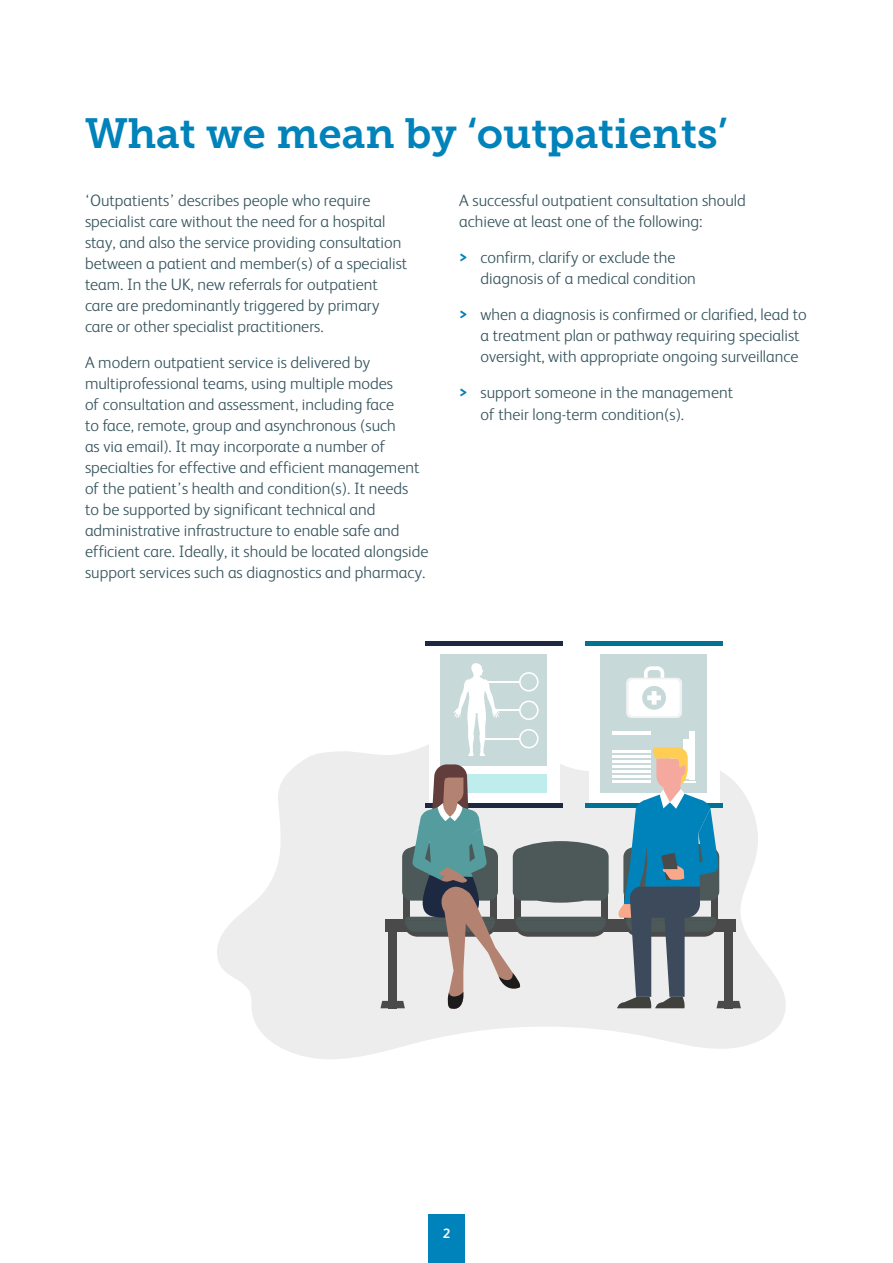
<style>
.page{position:relative;width:893px;height:1263px;background:#fff}
.page>*{position:absolute;margin:0;border:0;box-sizing:border-box;transform-origin:0 0}
.t1{font:42px "Museo Slab 700";color:#0082ba}
.t2{font:300 16.5px/21px "FS Albert";color:#34535c}
.t3{font:700 13.5px "FS Albert";color:#fff}
.s1{font-weight:700;color:#0082ba}
</style>
<div class="page">
<div style="left:428px;top:1214px;width:37px;height:49px;background:#0082ba"></div>
<svg style="left:217px;top:745px;width:569px;height:314px;fill:#ededed"></svg>
<div style="left:429px;top:641px;width:130px;height:164px;background:#fff"></div>
<div style="left:425px;top:641px;width:138px;height:5px;background:#1c2940"></div>
<div style="left:441px;top:654px;width:106px;height:112px;background:#c7d9d9"></div>
<svg style="left:454px;top:663px;width:85px;height:93px"></svg>
<hr style="left:482px;top:738px;width:38px;height:1px;background:#fff">
<div style="left:589px;top:641px;width:130px;height:164px;background:#fff"></div>
<div style="left:585px;top:641px;width:138px;height:5px;background:#007394"></div>
<div style="left:585px;top:803px;width:138px;height:5px;background:#007394"></div>
<div style="left:600px;top:654px;width:107px;height:139px;background:#c7d9d9"></div>
<div style="left:626px;top:678px;width:56px;height:40px;background:#f2f2f2;border-radius:5px"></div>
<div style="left:629px;top:679px;width:51px;height:37px;background:#fff;border-radius:5px"></div>
<div style="left:642px;top:686px;width:24px;height:24px;background:#c7d9d9;border-radius:50%"></div>
<svg style="left:647px;top:691px;width:14px;height:14px"></svg>
<svg style="left:644px;top:666px;width:20px;height:12px"></svg>
<hr style="left:612px;top:731px;width:38px;height:4px;background:#fff">
<hr style="left:612px;top:750px;width:38px;height:3px;background:#fff">
<hr style="left:612px;top:755px;width:38px;height:3px;background:#fff">
<hr style="left:612px;top:760px;width:38px;height:3px;background:#fff">
<hr style="left:612px;top:765px;width:38px;height:3px;background:#fff">
<hr style="left:612px;top:770px;width:38px;height:3px;background:#fff">
<hr style="left:612px;top:775px;width:38px;height:3px;background:#fff">
<hr style="left:612px;top:780px;width:38px;height:3px;background:#fff">
<div style="left:690px;top:731px;width:5px;height:48px;background:#fff"></div>
<div style="left:683px;top:740px;width:5px;height:39px;background:#fff"></div>
<div style="left:386px;top:919px;width:350px;height:13px;background:#4a4a4a"></div>
<svg style="left:380px;top:764px;width:229px;height:246px;background:#b1b6b6"></svg>
<svg style="left:617px;top:746px;width:124px;height:262px"></svg>
<h1 class="t1" style="left:85px;top:109px;width:644px">What we mean by ‘outpatients’</h1>
<p class="t2" style="left:85px;top:190px;width:324px">‘Outpatients’ describes people who require specialist care without the need for a hospital stay, and also the service providing consultation between a patient and member(s) of a specialist team. In the UK, new referrals for outpatient care are predominantly triggered by primary care or other specialist practitioners.</p>
<p class="t2" style="left:85px;top:352px;width:345px">A modern outpatient service is delivered by multiprofessional teams, using multiple modes<br>of consultation and assessment, including face<br>to face, remote, group and asynchronous (such<br>as via email). It may incorporate a number of specialties for effective and efficient management of the patient’s health and condition(s). It needs<br>to be supported by significant technical and administrative infrastructure to enable safe and efficient care. Ideally, it should be located alongside support services such as diagnostics and pharmacy.</p>
<p class="t2" style="left:459px;top:190px;width:288px">A successful outpatient consultation should achieve at least one of the following:</p>
<p class="t2" style="left:480px;top:247px;width:217px;text-indent:-21px"><span class="s1">&gt;</span> confirm, clarify or exclude the diagnosis of a medical condition</p>
<p class="t2" style="left:480px;top:304px;width:328px;text-indent:-21px"><span class="s1">&gt;</span> when a diagnosis is confirmed or clarified, lead to a treatment plan or pathway requiring specialist oversight, with appropriate ongoing surveillance</p>
<p class="t2" style="left:480px;top:382px;width:254px;text-indent:-21px"><span class="s1">&gt;</span> support someone in the management of their long-term condition(s).</p>
<p class="t3" style="left:443px;top:1226px;width:9px">2</p>
</div>
